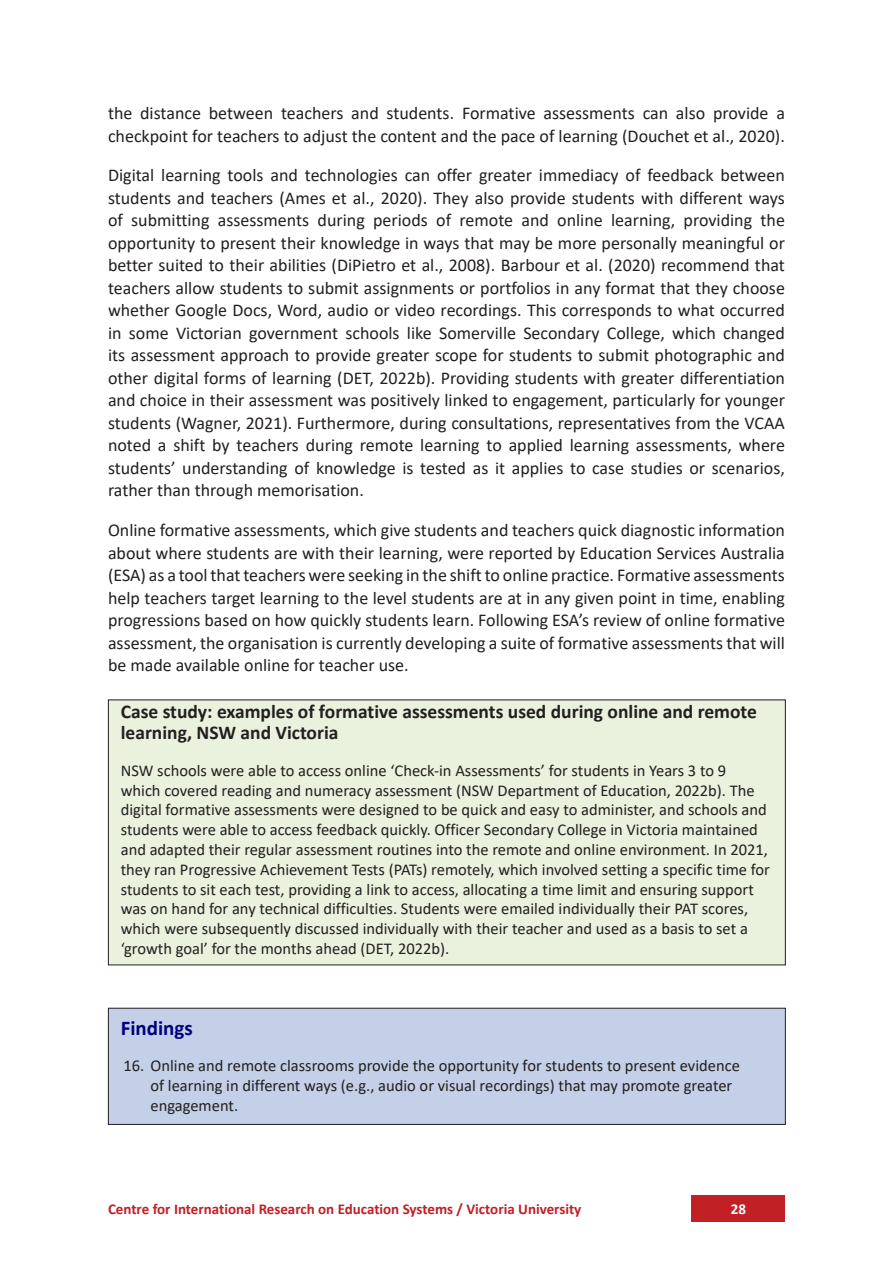
<style>
.page{position:relative;width:893px;height:1263px;background:#fff}
.page>*{position:absolute;margin:0;border:0;box-sizing:border-box;transform-origin:0 0}
.Heading_2_14pt{font:700 21px "Calibri";color:#000080}
.Case_Study{font:700 19.5px/21px "Calibri";color:#231f20}
.Body{font:18px/22.5px "Calibri";color:#231f20;text-align:justify}
.Case_Study_Text{font:16.5px/19.8px "Calibri";color:#231f20}
.t1{font:700 15px "Calibri";color:#c12025}
.t2{font:700 15px "Calibri";color:#fff}
</style>
<div class="page">
<div style="left:108px;top:700px;width:677px;height:265px;background:#eaf1dd"></div>
<div style="left:108px;top:1008px;width:677px;height:116px;background:#c3d0e7"></div>
<div style="left:108px;top:1008px;width:678px;height:117px;border:1px solid #231f20"></div>
<div style="left:692px;top:1195px;width:93px;height:27px;background:#c12025"></div>
<p class="Body" style="left:108px;top:102px;width:678px">the distance between teachers and students. Formative assessments can also provide a checkpoint for teachers to adjust the content and the pace of learning (Douchet et al., 2020).</p>
<p class="Body" style="left:108px;top:164px;width:678px">Digital learning tools and technologies can offer greater immediacy of feedback between students and teachers (Ames et al., 2020). They also provide students with different ways of submitting assessments during periods of remote and online learning, providing the opportunity to present their knowledge in ways that may be more personally meaningful or better suited to their abilities (DiPietro et al., 2008). Barbour et al. (2020) recommend that teachers allow students to submit assignments or portfolios in any format that they choose whether Google Docs, Word, audio or video recordings. This corresponds to what occurred in some Victorian government schools like Somerville Secondary College, which changed its assessment approach to provide greater scope for students to submit photographic and other digital forms of learning (DET, 2022b). Providing students with greater differentiation and choice in their assessment was positively linked to engagement, particularly for younger students (Wagner, 2021). Furthermore, during consultations, representatives from the VCAA noted a shift by teachers during remote learning to applied learning assessments, where students’ understanding of knowledge is tested as it applies to case studies or scenarios, rather than through memorisation.</p>
<p class="Body" style="left:108px;top:518px;width:678px">Online formative assessments, which give students and teachers quick diagnostic information about where students are with their learning, were reported by Education Services Australia (ESA) as a tool that teachers were seeking in the shift to online practice. Formative assessments help teachers target learning to the level students are at in any given point in time, enabling progressions based on how quickly students learn. Following ESA’s review of online formative assessment, the organisation is currently developing a suite of formative assessments that will be made available online for teacher use.</p>
<p class="Case_Study" style="left:121px;top:700px;width:638px">Case study: examples of formative assessments used during online and remote learning, NSW and Victoria</p>
<p class="Case_Study_Text" style="left:121px;top:760px;width:651px">NSW schools were able to access online ‘Check-in Assessments’ for students in Years 3 to 9 which covered reading and numeracy assessment (NSW Department of Education, 2022b). The digital formative assessments were designed to be quick and easy to administer, and schools and students were able to access feedback quickly. Officer Secondary College in Victoria maintained and adapted their regular assessment routines into the remote and online environment. In 2021, they ran Progressive Achievement Tests (PATs) remotely, which involved setting a specific time for students to sit each test, providing a link to access, allocating a time limit and ensuring support was on hand for any technical difficulties. Students were emailed individually their PAT scores, which were subsequently discussed individually with their teacher and used as a basis to set a ‘growth goal’ for the months ahead (DET, 2022b).</p>
<p class="Heading_2_14pt" style="left:121px;top:1013px;width:74px">Findings</p>
<p class="Case_Study_Text" style="left:151px;top:1055px;width:591px;text-indent:-27px">16. Online and remote classrooms provide the opportunity for students to present evidence of learning in different ways (e.g., audio or visual recordings) that may promote greater engagement.</p>
<p class="t1" style="left:108px;top:1198px;width:475px">Centre for International Research on Education Systems / Victoria University</p>
<p class="t2" style="left:731px;top:1198px;width:17px">28</p>
</div>
